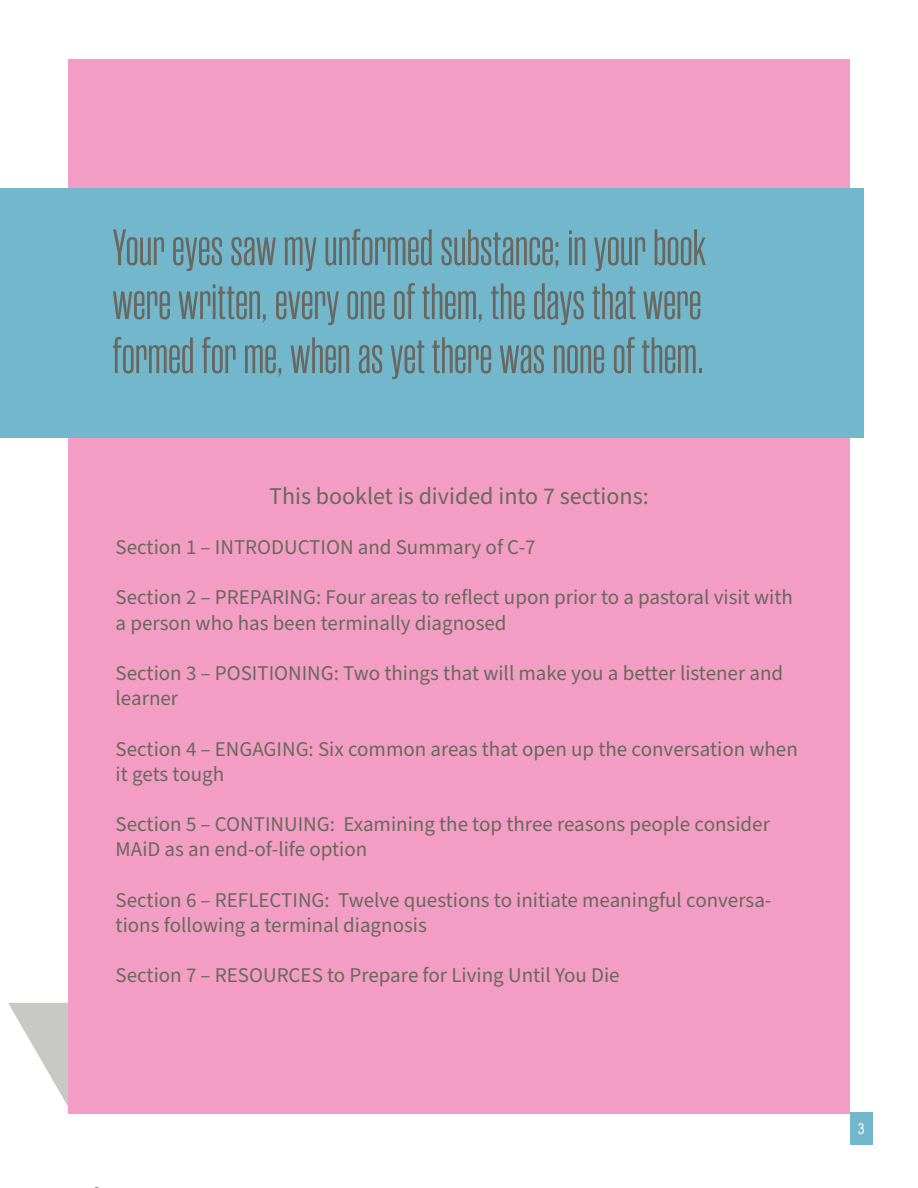
<style>
.page{position:relative;width:918px;height:1188px;background:#fff}
.page>*{position:absolute;margin:0;border:0;box-sizing:border-box;transform-origin:0 0}
._9_Content_gray_Sour{font:51px/54px "Rama Gothic M";letter-spacing:-.005em;color:#686860;text-align:justify}
.t1{font:24px "Source Sans Pro";color:#686860}
.t2{font:21px/25.2px "Source Sans Pro";color:#686860}
._51_Content_gray_C_R{font:15px "Arial Narrow";color:#fff}
</style>
<div class="page">
<svg style="left:8px;top:1003px;width:60px;height:103px"></svg>
<div style="left:68px;top:59px;width:782px;height:1054px;background:#f49dc4"></div>
<div style="left:0;top:188px;width:864px;height:250px;background:#73b7cd"></div>
<div style="left:850px;top:1113px;width:23px;height:32px;background:#73b7cd"></div>
<p class="_9_Content_gray_Sour" style="left:112px;top:221px;width:595px">Your eyes saw my unformed substance; in your book were written, every one of them, the days that were formed for me, when as yet there was none of them.</p>
<p class="t1" style="left:269px;top:480px;width:381px">This booklet is divided into 7 sections:</p>
<p class="t2" style="left:116px;top:535px;width:422px">Section 1 – INTRODUCTION and Summary of C-7</p>
<p class="t2" style="left:116px;top:585px;width:679px">Section 2 – PREPARING: Four areas to reflect upon prior to a pastoral visit with a person who has been terminally diagnosed</p>
<p class="t2" style="left:116px;top:661px;width:669px">Section 3 – POSITIONING: Two things that will make you a better listener and learner</p>
<p class="t2" style="left:116px;top:737px;width:684px">Section 4 – ENGAGING: Six common areas that open up the conversation when it gets tough</p>
<p class="t2" style="left:116px;top:812px;width:656px">Section 5 – CONTINUING: Examining the top three reasons people consider<br>MAiD as an end-of-life option</p>
<p class="t2" style="left:116px;top:888px;width:657px">Section 6 – REFLECTING: Twelve questions to initiate meaningful conversa&shy;tions following a terminal diagnosis</p>
<p class="t2" style="left:116px;top:963px;width:506px">Section 7 – RESOURCES to Prepare for Living Until You Die</p>
<p class="_51_Content_gray_C_R" style="left:858px;top:1118px;width:8px">3</p>
</div>
